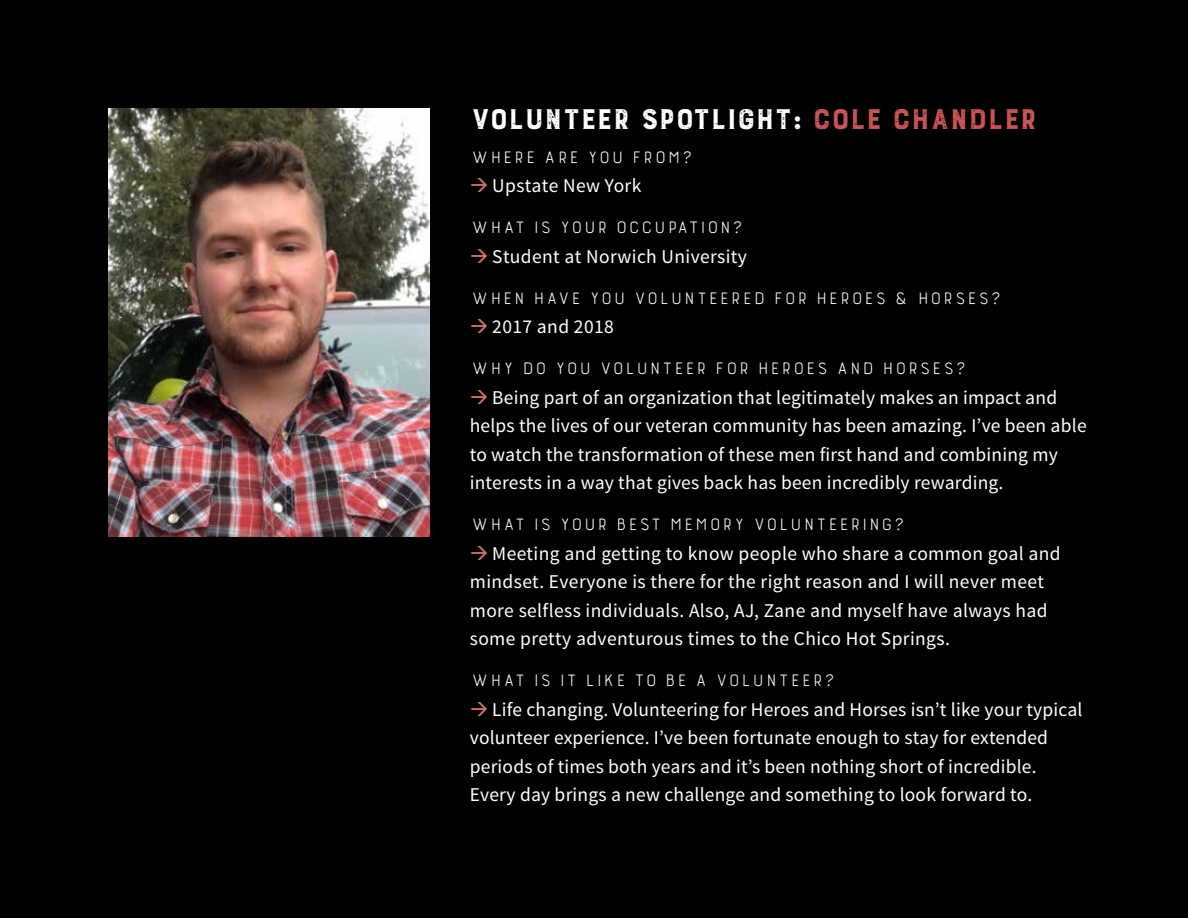
<style>
.page{position:relative;width:1188px;height:918px;background:#000}
.page>*{position:absolute;margin:0;border:0;box-sizing:border-box;transform-origin:0 0}
.t1{font:700 37.5px "Burford Rustic";letter-spacing:-.03em;color:#fff}
.t2{font:700 37.5px "Burford Rustic";color:#cb5256}
.t3{font:25.5px "Burford Rustic Line Regular 2";letter-spacing:-.03em;color:#fff}
.t4{font:19.5px/28.5px "Source Sans Pro";letter-spacing:.01em;color:#fff}
.s1{color:#cb5256}
.s2{color:#d3726d}
</style>
<div class="page">
<img style="left:108px;top:108px;width:321px;height:429px">
<h1 class="t1" style="left:470px;top:100px;width:441px">Volunteer Spotlight: <span class="s1">Cole Chand</span></h1>
<h1 class="t2" style="left:987px;top:100px;width:53px">ler</h1>
<h2 class="t3" style="left:470px;top:140px;width:225px">Where are you from?</h2>
<p class="t4" style="left:470px;top:172px;width:173px"><span class="s2">→</span> Upstate New York</p>
<h2 class="t3" style="left:470px;top:211px;width:276px">What is your occupation?</h2>
<p class="t4" style="left:470px;top:243px;width:279px"><span class="s2">→</span> Student at Norwich University</p>
<h2 class="t3" style="left:470px;top:281px;width:534px">When have you volunteered for Heroes &amp; Horses?</h2>
<p class="t4" style="left:470px;top:313px;width:146px"><span class="s2">→</span> 2017 and 2018</p>
<h2 class="t3" style="left:470px;top:352px;width:499px">Why do you volunteer for Heroes and Horses?</h2>
<p class="t4" style="left:470px;top:384px;width:618px"><span class="s2">→</span> Being part of an organization that legitimately makes an impact and helps the lives of our veteran community has been amazing. I’ve been able to watch the transformation of these men first hand and combining my interests in a way that gives back has been incredibly rewarding.</p>
<h2 class="t3" style="left:470px;top:508px;width:437px">What is your best memory volunteering?</h2>
<p class="t4" style="left:470px;top:540px;width:592px"><span class="s2">→</span> Meeting and getting to know people who share a common goal and mindset. Everyone is there for the right reason and I will never meet more selfless individuals. Also, AJ, Zane and myself have always had some pretty adventurous times to the Chico Hot Springs.</p>
<h2 class="t3" style="left:470px;top:664px;width:368px">what is it like to be a volunteer?</h2>
<p class="t4" style="left:470px;top:696px;width:614px"><span class="s2">→</span> Life changing. Volunteering for Heroes and Horses isn’t like your typical volunteer experience. I’ve been fortunate enough to stay for extended periods of times both years and it’s been nothing short of incredible.<br>Every day brings a new challenge and something to look forward to.</p>
</div>
